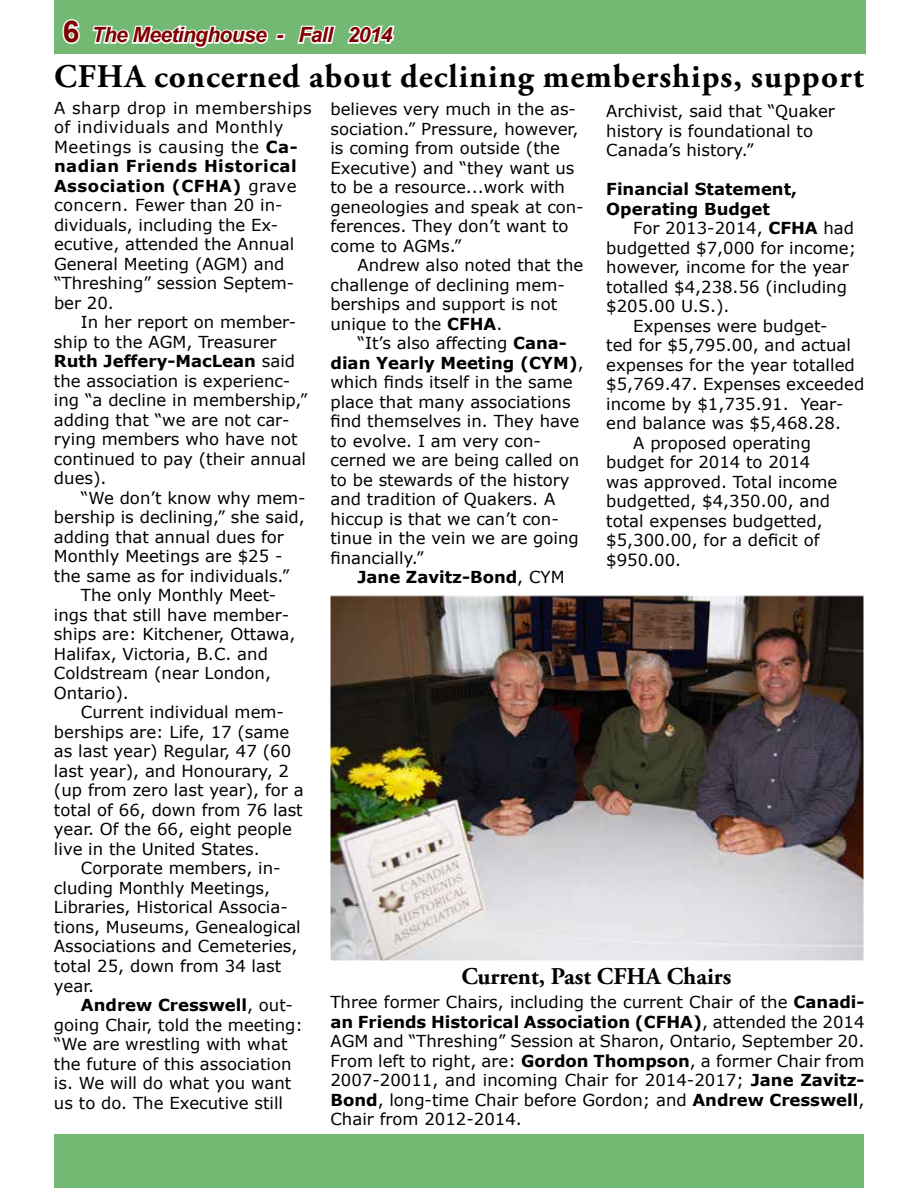
<style>
.page{position:relative;width:918px;height:1188px;background:#fff}
.page>*{position:absolute;margin:0;border:0;box-sizing:border-box;transform-origin:0 0}
.t1{font:700 33px "Adobe Garamond Pro";letter-spacing:.03em;color:#000}
.t2{font:700 24px "Adobe Garamond Pro";color:#000}
.t3{font:italic 700 21px "Arial";letter-spacing:-.03em;color:#800000}
.t4{font:16.5px/19.5px "Verdana";color:#000}
.t5{font:700 16.5px/19.5px "Verdana";color:#000}
.s1{font-style:normal;font-size:30px}
.s2{font-weight:700}
.s3{font-weight:400}
</style>
<div class="page">
<div style="left:54px;top:1134px;width:810px;height:54px;background:#73b973"></div>
<div style="left:54px;top:0;width:812px;height:54px;background:#73b973"></div>
<svg style="left:62px;top:19px;width:18px;height:26px"></svg>
<svg style="left:92px;top:24px;width:194px;height:25px"></svg>
<svg style="left:297px;top:25px;width:39px;height:19px"></svg>
<svg style="left:347px;top:25px;width:48px;height:19px"></svg>
<img style="left:332px;top:597px;width:530px;height:362px">
<p class="t3" style="left:63px;top:21px;width:331px"><span class="s1">6</span> The Meetinghouse - Fall 2014</p>
<h1 class="t1" style="left:54px;top:58px;width:811px">CFHA concerned about declining memberships, support</h1>
<p class="t4" style="left:54px;top:98px;width:259px">A sharp drop in memberships of individuals and Monthly<br>Meetings is causing the <span class="s2">Ca&shy;nadian Friends Historical<br>Association (CFHA)</span> grave concern. Fewer than 20 in&shy;dividuals, including the Ex&shy;ecutive, attended the Annual<br>General Meeting (AGM) and “Threshing” session Septem&shy;ber 20.</p>
<p class="t4" style="left:54px;top:312px;width:255px;text-indent:27px">In her report on member&shy;ship to the AGM, Treasurer<br><span class="s2">Ruth Jeffery-MacLean</span> said the association is experienc&shy;ing “a decline in membership,” adding that “we are not car&shy;rying members who have not continued to pay (their annual dues).</p>
<p class="t4" style="left:81px;top:488px;width:226px">“We don’t know why mem-</p>
<p class="t4" style="left:54px;top:508px;width:252px">bership is declining,” she said,</p>
<p class="t4" style="left:54px;top:527px;width:232px">adding that annual dues for</p>
<p class="t4" style="left:54px;top:547px;width:230px">Monthly Meetings are $25 -</p>
<p class="t4" style="left:54px;top:566px;width:237px">the same as for individuals.”</p>
<p class="t4" style="left:81px;top:586px;width:197px">The only Monthly Meet-</p>
<p class="t4" style="left:54px;top:605px;width:237px">ings that still have member-</p>
<p class="t4" style="left:54px;top:625px;width:243px">ships are: Kitchener, Ottawa,</p>
<p class="t4" style="left:54px;top:644px;width:215px">Halifax, Victoria, B.C. and</p>
<p class="t4" style="left:54px;top:664px;width:219px">Coldstream (near London,</p>
<p class="t4" style="left:54px;top:683px;width:76px">Ontario).</p>
<p class="t4" style="left:81px;top:703px;width:205px">Current individual mem-</p>
<p class="t4" style="left:54px;top:722px;width:237px">berships are: Life, 17 (same</p>
<p class="t4" style="left:54px;top:742px;width:239px">as last year) Regular, 47 (60</p>
<p class="t4" style="left:54px;top:761px;width:237px">last year), and Honourary, 2</p>
<p class="t4" style="left:54px;top:781px;width:251px">(up from zero last year), for a</p>
<p class="t4" style="left:54px;top:800px;width:250px">total of 66, down from 76 last</p>
<p class="t4" style="left:54px;top:820px;width:240px">year. Of the 66, eight people</p>
<p class="t4" style="left:54px;top:839px;width:207px">live in the United States.</p>
<p class="t4" style="left:81px;top:859px;width:201px">Corporate members, in-</p>
<p class="t4" style="left:54px;top:878px;width:218px">cluding Monthly Meetings,</p>
<p class="t4" style="left:54px;top:898px;width:235px">Libraries, Historical Associa-</p>
<p class="t4" style="left:54px;top:917px;width:248px">tions, Museums, Genealogical</p>
<p class="t4" style="left:54px;top:937px;width:245px">Associations and Cemeteries,</p>
<p class="t4" style="left:54px;top:956px;width:229px">total 25, down from 34 last</p>
<p class="t4" style="left:54px;top:976px;width:42px">year.</p>
<p class="t5" style="left:81px;top:995px;width:214px">Andrew Cresswell<span class="s3">, out-</span></p>
<p class="t4" style="left:54px;top:1015px;width:250px">going Chair, told the meeting:</p>
<p class="t4" style="left:54px;top:1034px;width:235px">“We are wrestling with what</p>
<p class="t4" style="left:54px;top:1054px;width:239px">the future of this association</p>
<p class="t4" style="left:54px;top:1073px;width:239px">is. We will do what you want</p>
<p class="t4" style="left:54px;top:1093px;width:231px">us to do. The Executive still</p>
<p class="t4" style="left:330px;top:99px;width:255px">believes very much in the as&shy;sociation.” Pressure, however, is coming from outside (the<br>Executive) and “they want us to be a resource...work with geneologies and speak at con&shy;ferences. They don’t want to come to AGMs.”</p>
<p class="t4" style="left:330px;top:255px;width:254px;text-indent:27px">Andrew also noted that the challenge of declining mem&shy;berships and support is not unique to the <span class="s2">CFHA</span>.</p>
<p class="t4" style="left:330px;top:333px;width:255px;text-indent:27px">“It’s also affecting <span class="s2">Cana&shy;dian Yearly Meeting (CYM)</span>, which finds itself in the same place that many associations find themselves in. They have to evolve. I am very con&shy;cerned we are being called on to be stewards of the history and tradition of Quakers. A hiccup is that we can’t con&shy;tinue in the vein we are going financially.”</p>
<p class="t5" style="left:357px;top:567px;width:209px">Jane Zavitz-Bond<span class="s3">, CYM</span></p>
<p class="t4" style="left:606px;top:101px;width:230px">Archivist, said that “Quaker history is foundational to<br>Canada’s history.”</p>
<p class="t5" style="left:606px;top:179px;width:192px">Financial Statement,<br>Operating Budget</p>
<p class="t4" style="left:633px;top:218px;width:222px">For 2013-2014, <span class="s2">CFHA</span> had</p>
<p class="t4" style="left:606px;top:238px;width:251px">budgetted $7,000 for income;</p>
<p class="t4" style="left:606px;top:257px;width:244px">however, income for the year</p>
<p class="t4" style="left:606px;top:277px;width:242px">totalled $4,238.56 (including</p>
<p class="t4" style="left:606px;top:296px;width:125px">$205.00 U.S.).</p>
<p class="t4" style="left:633px;top:316px;width:196px">Expenses were budget-</p>
<p class="t4" style="left:606px;top:335px;width:246px">ted for $5,795.00, and actual</p>
<p class="t4" style="left:606px;top:355px;width:250px">expenses for the year totalled</p>
<p class="t4" style="left:606px;top:374px;width:260px">$5,769.47. Expenses exceeded</p>
<p class="t4" style="left:606px;top:394px;width:239px">income by $1,735.91. Year-</p>
<p class="t4" style="left:606px;top:413px;width:236px">end balance was $5,468.28.</p>
<p class="t4" style="left:633px;top:433px;width:179px">A proposed operating</p>
<p class="t4" style="left:606px;top:452px;width:206px">budget for 2014 to 2014</p>
<p class="t4" style="left:606px;top:472px;width:233px">was approved. Total income</p>
<p class="t4" style="left:606px;top:491px;width:225px">budgetted, $4,350.00, and</p>
<p class="t4" style="left:606px;top:511px;width:218px">total expenses budgetted,</p>
<p class="t4" style="left:606px;top:530px;width:215px">$5,300.00, for a deficit of</p>
<p class="t4" style="left:606px;top:550px;width:76px">$950.00.</p>
<h2 class="t2" style="left:461px;top:962px;width:271px">Current, Past CFHA Chairs</h2>
<p class="t4" style="left:330px;top:992px;width:536px;text-align:justify">Three former Chairs, including the current Chair of the <span class="s2">Canadi&shy;an Friends Historical Association (CFHA)</span>, attended the 2014<br>AGM and “Threshing” Session at Sharon, Ontario, September 20.<br>From left to right, are: <span class="s2">Gordon Thompson</span>, a former Chair from 2007-20011, and incoming Chair for 2014-2017; <span class="s2">Jane Zavitz-Bond</span>, long-time Chair before Gordon; and <span class="s2">Andrew Cresswell</span>, Chair from 2012-2014.</p>
</div>
